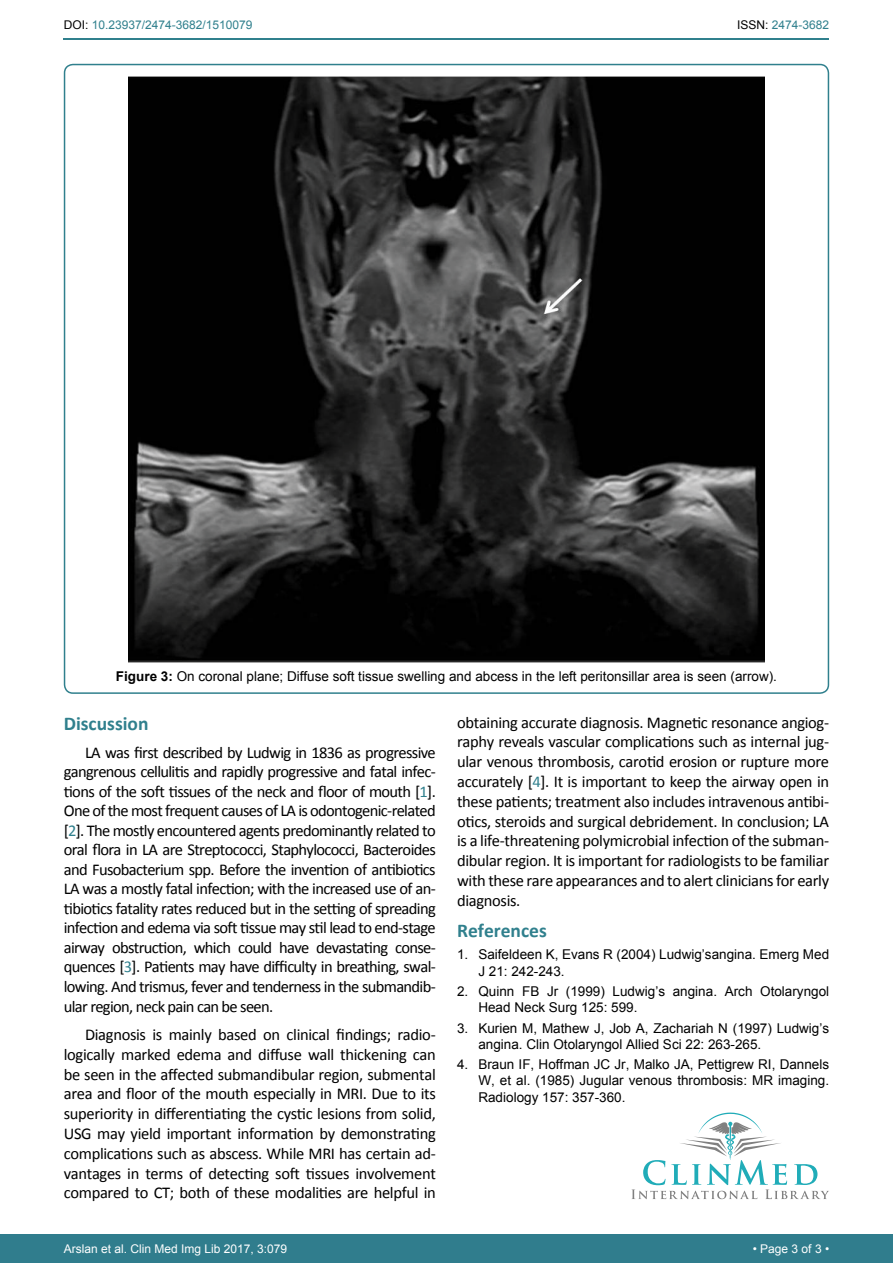
<style>
.page{position:relative;width:893px;height:1263px;background:#fff}
.page>*{position:absolute;margin:0;border:0;box-sizing:border-box;transform-origin:0 0}
.t1{font:700 19.5px "Calibri";color:#30808d}
.t2{font:16.5px/19.8px "Calibri";letter-spacing:-.02em;color:#000;text-align:justify}
.t3{font:13.5px/16.2px "Arial";color:#000}
.t4{font:12px "Arial";color:#30808d}
.t5{font:12px "Arial";color:#fff}
.s1{color:#000}
.s2{font-weight:700}
.s3{color:#30808d}
</style>
<div class="page">
<hr style="left:64px;top:38px;width:765px;height:2px;background:#30808d">
<div style="left:0;top:1234px;width:893px;height:29px;background:#307d8d"></div>
<img style="left:128px;top:77px;width:637px;height:586px">
<svg style="left:631px;top:1112px;width:198px;height:87px"></svg>
<p class="t4" style="left:64px;top:17px;width:190px"><span class="s1">DOI:</span> 10.23937/2474-3682/1510079</p>
<p class="t4" style="left:737px;top:17px;width:94px"><span class="s1">ISSN:</span> 2474-3682</p>
<p class="t3" style="left:116px;top:668px;width:663px"><span class="s2">Figure 3:</span> On coronal plane; Diffuse soft tissue swelling and abcess in the left peritonsillar area is seen (arrow).</p>
<p class="t1" style="left:64px;top:711px;width:86px">Discussion</p>
<p class="t2" style="left:64px;top:742px;width:374px;text-indent:21px">LA was first described by Ludwig in 1836 as progressive gangrenous cellulitis and rapidly progressive and fatal infec&shy;tions of the soft tissues of the neck and floor of mouth [<span class="s3">1</span>].<br>One of the most frequent causes of LA is odontogenic-related [<span class="s3">2</span>]. The mostly encountered agents predominantly related to oral flora in LA are Streptococci, Staphylococci, Bacteroides and Fusobacterium spp. Before the invention of antibiotics LA was a mostly fatal infection; with the increased use of an&shy;tibiotics fatality rates reduced but in the setting of spreading infection and edema via soft tissue may stil lead to end-stage airway obstruction, which could have devastating conse&shy;quences [<span class="s3">3</span>]. Patients may have difficulty in breathing, swal&shy;lowing. And trismus, fever and tenderness in the submandib&shy;ular region, neck pain can be seen.</p>
<p class="t2" style="left:64px;top:1024px;width:374px;text-indent:21px">Diagnosis is mainly based on clinical findings; radio&shy;logically marked edema and diffuse wall thickening can be seen in the affected submandibular region, submental area and floor of the mouth especially in MRI. Due to its superiority in differentiating the cystic lesions from solid, USG may yield important information by demonstrating complications such as abscess. While MRI has certain ad&shy;vantages in terms of detecting soft tissues involvement compared to CT; both of these modalities are helpful in</p>
<p class="t2" style="left:457px;top:712px;width:374px">obtaining accurate diagnosis. Magnetic resonance angiog&shy;raphy reveals vascular complications such as internal jug&shy;ular venous thrombosis, carotid erosion or rupture more accurately [<span class="s3">4</span>]. It is important to keep the airway open in these patients; treatment also includes intravenous antibi&shy;otics, steroids and surgical debridement. In conclusion; LA is a life-threatening polymicrobial infection of the subman&shy;dibular region. It is important for radiologists to be familiar with these rare appearances and to alert clinicians for early diagnosis.</p>
<p class="t1" style="left:457px;top:918px;width:91px">References</p>
<p class="t3" style="left:478px;top:946px;width:352px;text-indent:-21px">1. Saifeldeen K, Evans R (2004) Ludwig’sangina. Emerg Med<br>J 21: 242-243.</p>
<p class="t3" style="left:478px;top:983px;width:352px;text-indent:-21px">2. Quinn FB Jr (1999) Ludwig’s angina. Arch Otolaryngol<br>Head Neck Surg 125: 599.</p>
<p class="t3" style="left:478px;top:1020px;width:352px;text-indent:-21px">3. Kurien M, Mathew J, Job A, Zachariah N (1997) Ludwig’s angina. Clin Otolaryngol Allied Sci 22: 263-265.</p>
<p class="t3" style="left:478px;top:1056px;width:352px;text-align:justify;text-indent:-21px">4. Braun IF, Hoffman JC Jr, Malko JA, Pettigrew RI, Dannels W, et al. (1985) Jugular venous thrombosis: MR imaging.<br>Radiology 157: 357-360.</p>
<p class="t5" style="left:64px;top:1241px;width:225px">Arslan et al. Clin Med Img Lib 2017, 3:079</p>
<p class="t5" style="left:753px;top:1241px;width:78px">• Page 3 of 3 •</p>
</div>
